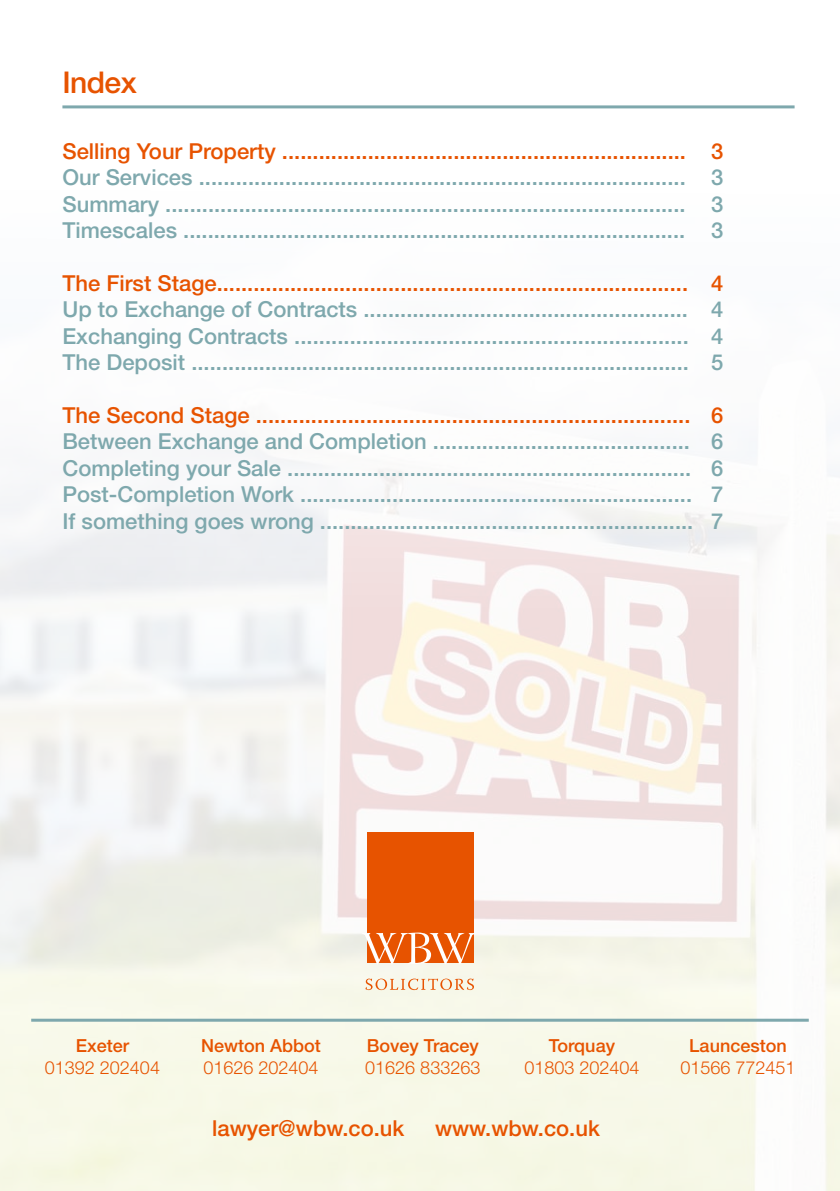
<style>
.page{position:relative;width:840px;height:1191px;background:#fff}
.page>*{position:absolute;margin:0;border:0;box-sizing:border-box;transform-origin:0 0}
.t1{font:500 30px "Helvetica Neue LT Std";letter-spacing:-.02em;color:#e75300}
.t2{font:500 22px/26.4px "Helvetica Neue LT Std";color:#7ea8ad;text-align:justify}
.t3{font:500 22px "Helvetica Neue LT Std";color:#e75300}
.t4{font:300 18px "Helvetica Neue LT Std";color:#e75300}
.t5{font:500 18px "Helvetica Neue LT Std";color:#e75300}
</style>
<div class="page">
<img style="left:0;top:450px;width:839px;height:741px">
<hr style="left:62px;top:105px;width:732px;height:3px;background:#7ea8ad">
<hr style="left:31px;top:1018px;width:777px;height:3px;background:#7ea8ad">
<svg style="left:365px;top:978px;width:108px;height:12px"></svg>
<div style="left:366px;top:832px;width:107px;height:130px;background:#e75300"></div>
<svg style="left:361px;top:932px;width:115px;height:32px"></svg>
<h1 class="t1" style="left:62px;top:65px;width:76px">Index</h1>
<p class="t3" style="left:62px;top:138px;width:662px">Selling Your Property .................................................................. 3</p>
<p class="t2" style="left:62px;top:164px;width:662px">Our Services ............................................................................... 3<br>Summary ..................................................................................... 3<br>Timescales .................................................................................. 3</p>
<p class="t3" style="left:62px;top:270px;width:662px">The First Stage............................................................................. 4</p>
<p class="t2" style="left:62px;top:296px;width:662px">Up to Exchange of Contracts ..................................................... 4<br>Exchanging Contracts ................................................................ 4<br>The Deposit ................................................................................. 5</p>
<p class="t3" style="left:62px;top:402px;width:662px">The Second Stage ....................................................................... 6</p>
<p class="t2" style="left:62px;top:428px;width:662px">Between Exchange and Completion .......................................... 6<br>Completing your Sale .................................................................. 6<br>Post-Completion Work ................................................................ 7<br>If something goes wrong ............................................................. 7</p>
<p class="t5" style="left:76px;top:1035px;width:55px">Exeter</p>
<p class="t4" style="left:45px;top:1056px;width:117px">01392 202404</p>
<p class="t5" style="left:201px;top:1035px;width:121px">Newton Abbot</p>
<p class="t4" style="left:203px;top:1056px;width:117px">01626 202404</p>
<p class="t5" style="left:366px;top:1035px;width:113px">Bovey Tracey</p>
<p class="t4" style="left:365px;top:1056px;width:117px">01626 833263</p>
<p class="t5" style="left:548px;top:1035px;width:68px">Torquay</p>
<p class="t4" style="left:524px;top:1056px;width:117px">01803 202404</p>
<p class="t5" style="left:689px;top:1035px;width:99px">Launceston</p>
<p class="t4" style="left:680px;top:1056px;width:117px">01566 772451</p>
<p class="t3" style="left:212px;top:1114px;width:194px">lawyer@wbw.co.uk</p>
<p class="t3" style="left:435px;top:1114px;width:166px">www.wbw.co.uk</p>
</div>
